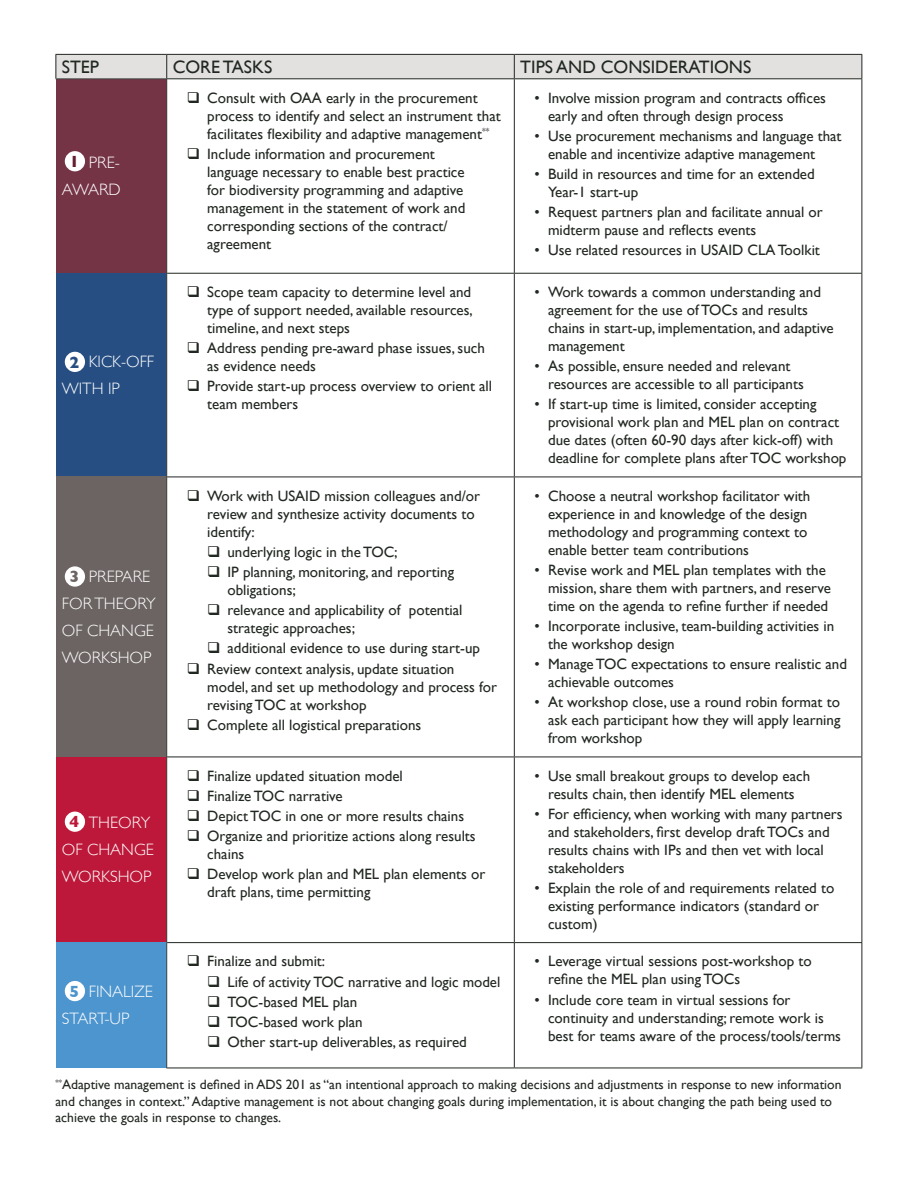
<style>
.page{position:relative;width:918px;height:1188px;background:#fff}
.page>*{position:absolute;margin:0;border:0;box-sizing:border-box;transform-origin:0 0}
.Table_Headings{font:18px "Gill Sans";color:#212721}
.Table_Step_Headings{font:300 16.5px/27px "Gill Sans";color:#fff;text-align:center}
.t1{font:15px/18px "Gill Sans";color:#212721}
.t2{font:13.5px/16.2px "Gill Sans";color:#212721}
.s1{font-weight:700;color:#651d32}
.s2{font-weight:700;color:#264e82}
.s3{font-weight:700;color:#6c6463}
.s4{font-weight:700;color:#bd1839}
.s5{font-weight:700;color:#4d95ce}
</style>
<div class="page">
<div style="left:56px;top:79px;width:111px;height:194px;background:#743446"></div>
<div style="left:56px;top:273px;width:111px;height:204px;background:#264e82"></div>
<div style="left:56px;top:477px;width:111px;height:280px;background:#6c6463"></div>
<div style="left:56px;top:757px;width:111px;height:186px;background:#bd1839"></div>
<div style="left:56px;top:943px;width:111px;height:125px;background:#4d95ce"></div>
<div style="left:56px;top:54px;width:807px;height:25px;background:#e2e1df"></div>
<hr style="left:167px;top:273px;width:347px;height:1px;background:#212721">
<hr style="left:514px;top:273px;width:348px;height:1px;background:#212721">
<hr style="left:167px;top:477px;width:347px;height:1px;background:#212721">
<hr style="left:514px;top:477px;width:348px;height:1px;background:#212721">
<hr style="left:514px;top:757px;width:348px;height:1px;background:#212721">
<hr style="left:514px;top:942px;width:348px;height:1px;background:#212721">
<hr style="left:166px;top:1068px;width:348px;height:1px;background:#212721">
<hr style="left:514px;top:1068px;width:348px;height:1px;background:#212721">
<hr style="left:166px;top:79px;width:1px;height:194px;background:#424742">
<hr style="left:166px;top:477px;width:1px;height:280px;background:#424742">
<hr style="left:166px;top:943px;width:1px;height:125px;background:#424742">
<hr style="left:56px;top:78px;width:110px;height:1px;background:#424742">
<hr style="left:166px;top:78px;width:348px;height:1px;background:#212721">
<hr style="left:514px;top:78px;width:348px;height:1px;background:#212721">
<hr style="left:514px;top:79px;width:1px;height:194px;background:#212721">
<hr style="left:862px;top:79px;width:1px;height:194px;background:#212721">
<hr style="left:514px;top:274px;width:1px;height:203px;background:#212721">
<hr style="left:862px;top:274px;width:1px;height:203px;background:#212721">
<hr style="left:514px;top:477px;width:1px;height:280px;background:#212721">
<hr style="left:862px;top:477px;width:1px;height:280px;background:#212721">
<hr style="left:862px;top:757px;width:1px;height:185px;background:#212721">
<hr style="left:514px;top:943px;width:1px;height:125px;background:#212721">
<hr style="left:862px;top:943px;width:1px;height:125px;background:#212721">
<hr style="left:166px;top:273px;width:1px;height:204px;background:#424742">
<hr style="left:167px;top:757px;width:347px;height:1px;background:#212721">
<hr style="left:514px;top:757px;width:1px;height:185px;background:#212721">
<hr style="left:167px;top:942px;width:347px;height:1px;background:#212721">
<hr style="left:166px;top:757px;width:1px;height:186px;background:#424742">
<div style="left:65px;top:151px;width:20px;height:20px;background:#fff;border-radius:50%"></div>
<div style="left:65px;top:566px;width:20px;height:21px;background:#fff;border-radius:50%"></div>
<div style="left:65px;top:812px;width:20px;height:20px;background:#fff;border-radius:50%"></div>
<div style="left:65px;top:352px;width:20px;height:20px;background:#fff;border-radius:50%"></div>
<div style="left:65px;top:981px;width:20px;height:20px;background:#fff;border-radius:50%"></div>
<p class="Table_Headings" style="left:62px;top:56px;width:39px">STEP</p>
<p class="Table_Headings" style="left:173px;top:56px;width:101px">CORE TASKS</p>
<p class="Table_Headings" style="left:520px;top:56px;width:232px">TIPS AND CONSIDERATIONS</p>
<p class="Table_Step_Headings" style="left:62px;top:149px;width:60px"><span class="s1">1</span> PRE-<br>AWARD</p>
<p class="Table_Step_Headings" style="left:62px;top:348px;width:94px;text-align:left;text-indent:8px"><span class="s2">2</span> KICK-OFF<br>WITH IP</p>
<p class="Table_Step_Headings" style="left:62px;top:562px;width:95px"><span class="s3">3</span> PREPARE<br>FOR THEORY<br>OF CHANGE<br>WORKSHOP</p>
<p class="Table_Step_Headings" style="left:62px;top:809px;width:94px"><span class="s4">4</span> THEORY<br>OF CHANGE<br>WORKSHOP</p>
<p class="t1" style="left:207px;top:88px;width:295px">Consult with OAA early in the procurement process to identify and select an instrument that facilitates flexibility and adaptive management<sup>**</sup></p>
<p class="t1" style="left:207px;top:145px;width:260px">Include information and procurement language necessary to enable best practice for biodiversity programming and adaptive management in the statement of work and corresponding sections of the contract/ agreement</p>
<p class="t1" style="left:207px;top:283px;width:267px;text-align:justify">Scope team capacity to determine level and type of support needed, available resources, timeline, and next steps</p>
<p class="t1" style="left:207px;top:339px;width:279px">Address pending pre-award phase issues, such as evidence needs</p>
<p class="t1" style="left:207px;top:377px;width:286px">Provide start-up process overview to orient all team members</p>
<p class="t1" style="left:207px;top:487px;width:274px">Work with USAID mission colleagues and/or review and synthesize activity documents to identify:</p>
<p class="t1" style="left:227px;top:543px;width:172px">underlying logic in the TOC;</p>
<p class="t1" style="left:227px;top:563px;width:228px">IP planning, monitoring, and reporting obligations;</p>
<p class="t1" style="left:227px;top:601px;width:236px">relevance and applicability of potential strategic approaches;</p>
<p class="t1" style="left:227px;top:639px;width:254px">additional evidence to use during start-up</p>
<p class="t1" style="left:207px;top:659px;width:291px">Review context analysis, update situation model, and set up methodology and process for revising TOC at workshop</p>
<p class="t1" style="left:207px;top:716px;width:216px">Complete all logistical preparations</p>
<p class="t1" style="left:207px;top:767px;width:197px">Finalize updated situation model</p>
<p class="t1" style="left:207px;top:787px;width:137px">Finalize TOC narrative</p>
<p class="t1" style="left:207px;top:807px;width:258px">Depict TOC in one or more results chains</p>
<p class="t1" style="left:207px;top:827px;width:270px">Organize and prioritize actions along results chains</p>
<p class="t1" style="left:207px;top:865px;width:280px">Develop work plan and MEL plan elements or draft plans, time permitting</p>
<p class="t1" style="left:548px;top:88px;width:279px;text-indent:-14px">• Involve mission program and contracts offices early and often through design process</p>
<p class="t1" style="left:548px;top:127px;width:295px;text-indent:-14px">• Use procurement mechanisms and language that enable and incentivize adaptive management</p>
<p class="t1" style="left:548px;top:165px;width:268px;text-indent:-14px">• Build in resources and time for an extended<br>Year-1 start-up</p>
<p class="t1" style="left:548px;top:203px;width:276px;text-indent:-14px">• Request partners plan and facilitate annual or midterm pause and reflects events</p>
<p class="t1" style="left:535px;top:241px;width:287px">• Use related resources in USAID CLA Toolkit</p>
<p class="t1" style="left:548px;top:283px;width:287px;text-indent:-14px">• Work towards a common understanding and agreement for the use of TOCs and results chains in start-up, implementation, and adaptive management</p>
<p class="t1" style="left:548px;top:357px;width:257px;text-indent:-14px">• As possible, ensure needed and relevant resources are accessible to all participants</p>
<p class="t1" style="left:548px;top:395px;width:300px;text-indent:-14px">• If start-up time is limited, consider accepting provisional work plan and MEL plan on contract due dates (often 60-90 days after kick-off) with deadline for complete plans after TOC workshop</p>
<p class="t1" style="left:548px;top:487px;width:264px;text-indent:-14px">• Choose a neutral workshop facilitator with experience in and knowledge of the design methodology and programming context to enable better team contributions</p>
<p class="t1" style="left:548px;top:561px;width:285px;text-indent:-14px">• Revise work and MEL plan templates with the mission, share them with partners, and reserve time on the agenda to refine further if needed</p>
<p class="t1" style="left:548px;top:617px;width:288px;text-indent:-14px">• Incorporate inclusive, team-building activities in the workshop design</p>
<p class="t1" style="left:548px;top:655px;width:300px;text-indent:-14px">• Manage TOC expectations to ensure realistic and achievable outcomes</p>
<p class="t1" style="left:548px;top:693px;width:294px;text-align:justify;text-indent:-14px">• At workshop close, use a round robin format to ask each participant how they will apply learning from workshop</p>
<p class="t1" style="left:535px;top:767px;width:277px;text-align:center">• Use small breakout groups to develop each results chain, then identify MEL elements</p>
<p class="t1" style="left:548px;top:805px;width:296px;text-indent:-14px">• For efficiency, when working with many partners and stakeholders, first develop draft TOCs and results chains with IPs and then vet with local stakeholders</p>
<p class="t1" style="left:548px;top:879px;width:288px;text-indent:-14px">• Explain the role of and requirements related to existing performance indicators (standard or custom)</p>
<p class="t1" style="left:548px;top:952px;width:265px;text-indent:-14px">• Leverage virtual sessions post-workshop to refine the MEL plan using TOCs</p>
<p class="t1" style="left:548px;top:990px;width:294px;text-indent:-14px">• Include core team in virtual sessions for continuity and understanding; remote work is best for teams aware of the process/tools/terms</p>
<p class="t2" style="left:56px;top:1077px;width:788px"><sup>**</sup>Adaptive management is defined in ADS 201 as “an intentional approach to making decisions and adjustments in response to new information and changes in context.” Adaptive management is not about changing goals during implementation, it is about changing the path being used to achieve the goals in response to changes.</p>
<p class="t1" style="left:207px;top:952px;width:120px">Finalize and submit:</p>
<p class="t1" style="left:227px;top:972px;width:274px">Life of activity TOC narrative and logic model</p>
<p class="t1" style="left:227px;top:993px;width:132px">TOC-based MEL plan</p>
<p class="t1" style="left:227px;top:1013px;width:137px">TOC-based work plan</p>
<p class="t1" style="left:227px;top:1033px;width:241px">Other start-up deliverables, as required</p>
<p class="Table_Step_Headings" style="left:62px;top:978px;width:93px;text-align:left;text-indent:8px"><span class="s5">5</span> FINALIZE<br>START-UP</p>
</div>
